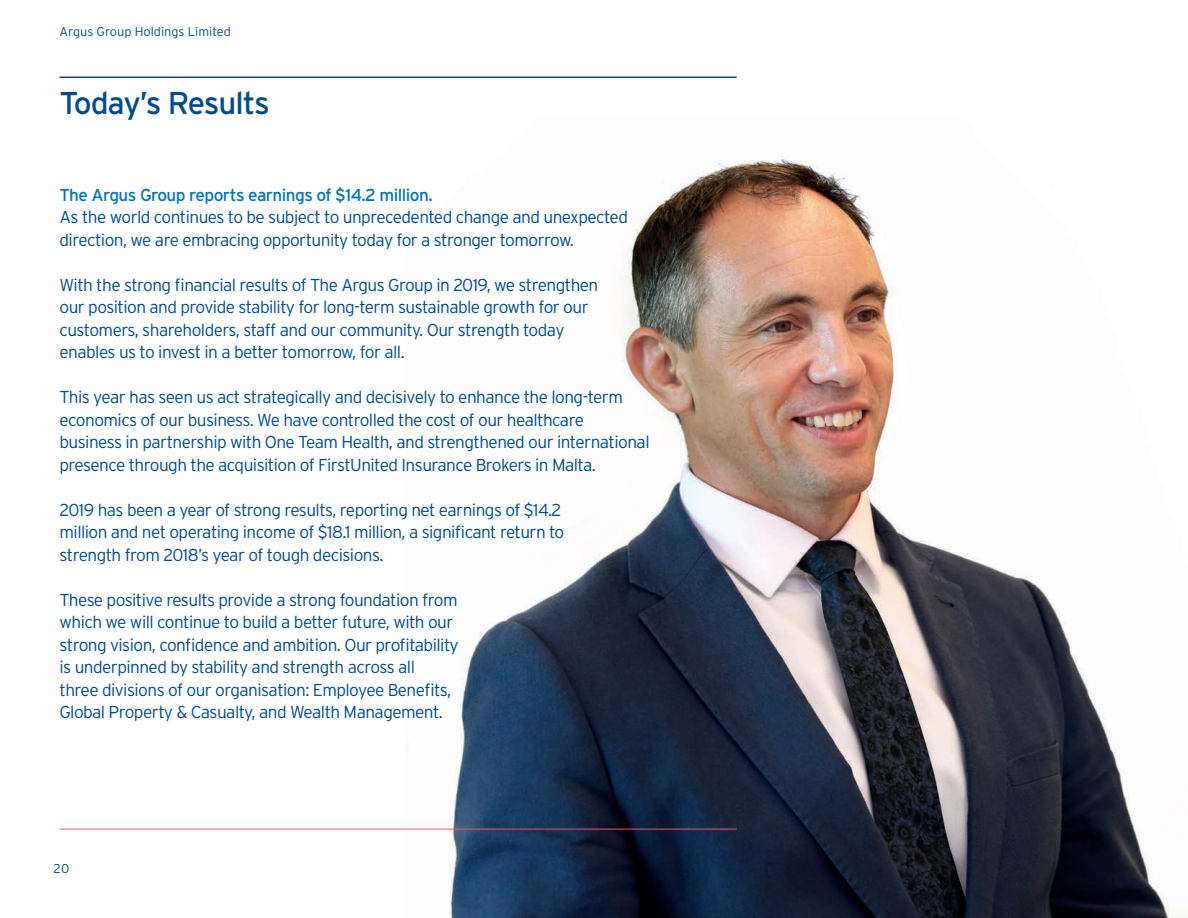
<style>
.page{position:relative;width:1188px;height:918px;background:#fff}
.page>*{position:absolute;margin:0;border:0;box-sizing:border-box;transform-origin:0 0}
.t1{font:31.5px "Interstate";letter-spacing:-.035em;color:#004a8d}
.t2{font:300 17.25px/22.5px "Interstate";letter-spacing:-.035em;color:#004a8d}
.t3{font:17.25px "Interstate";letter-spacing:-.035em;color:#0072bc}
.t4{font:300 12.75px "Interstate";color:#004a8d}
</style>
<div class="page">
<img style="left:406px;top:159px;width:782px;height:759px">
<hr style="left:60px;top:77px;width:677px;height:1px;background:#004a8d">
<hr style="left:60px;top:829px;width:677px;height:1px;background:#f05a5e">
<p class="t4" style="left:60px;top:23px;width:173px">Argus Group Holdings Limited</p>
<h1 class="t1" style="left:60px;top:84px;width:212px">Today’s Results</h1>
<p class="t3" style="left:60px;top:184px;width:375px">The Argus Group reports earnings of $14.2 million.</p>
<p class="t2" style="left:60px;top:206px;width:570px">As the world continues to be subject to unprecedented change and unexpected direction, we are embracing opportunity today for a stronger tomorrow.</p>
<p class="t2" style="left:60px;top:273px;width:540px">With the strong financial results of The Argus Group in 2019, we strengthen our position and provide stability for long-term sustainable growth for our customers, shareholders, staff and our community. Our strength today enables us to invest in a better tomorrow, for all.</p>
<p class="t2" style="left:60px;top:386px;width:592px">This year has seen us act strategically and decisively to enhance the long-term economics of our business. We have controlled the cost of our healthcare business in partnership with One Team Health, and strengthened our international presence through the acquisition of FirstUnited Insurance Brokers in Malta.</p>
<p class="t2" style="left:60px;top:498px;width:506px">2019 has been a year of strong results, reporting net earnings of $14.2 million and net operating income of $18.1 million, a significant return to strength from 2018’s year of tough decisions.</p>
<p class="t2" style="left:60px;top:588px;width:401px">These positive results provide a strong foundation from which we will continue to build a better future, with our strong vision, confidence and ambition. Our profitability is underpinned by stability and strength across all<br>three divisions of our organisation: Employee Benefits, Global Property &amp; Casualty, and Wealth Management.</p>
<p class="t4" style="left:53px;top:861px;width:18px">20</p>
</div>
